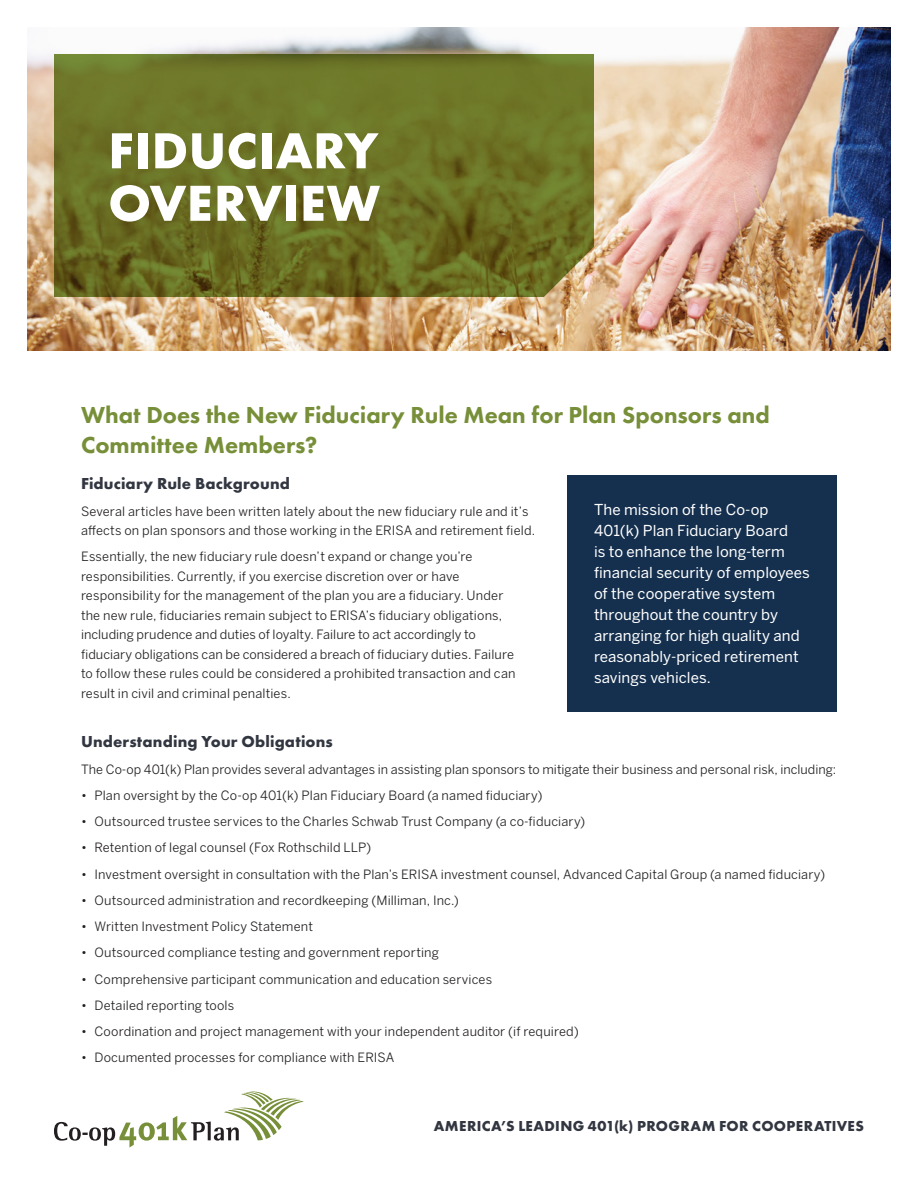
<style>
.page{position:relative;width:918px;height:1188px;background:#fff}
.page>*{position:absolute;margin:0;border:0;box-sizing:border-box;transform-origin:0 0}
.t1{font:700 52.5px/52.5px "Futura PT";letter-spacing:.01em;color:#fff}
.Coop_Main_Header{font:800 24px/30px "Futura PT";color:#778f38}
.t2{font:700 16.5px "Futura PT";letter-spacing:.01em;color:#323640}
.t3{font:15px/21px "Benton Sans";letter-spacing:.005em;color:#fff}
.Coop_America_Tagline{font:700 15px "Futura PT";letter-spacing:.025em;color:#323640}
.t4{font:12.75px/19.5px "Benton Sans";letter-spacing:.01em;color:#231f20}
</style>
<div class="page">
<img style="left:27px;top:27px;width:864px;height:324px">
<svg style="left:54px;top:1091px;width:250px;height:57px"></svg>
<div style="left:567px;top:476px;width:270px;height:236px;background:#15304e"></div>
<svg style="left:54px;top:54px;width:540px;height:243px;background:#6b7025"></svg>
<p class="t1" style="left:108px;top:123px;width:273px">FIDUCIARY<br>OVERVIEW</p>
<p class="Coop_Main_Header" style="left:81px;top:400px;width:690px">What Does the New Fiduciary Rule Mean for Plan Sponsors and<br>Committee Members?</p>
<p class="t2" style="left:81px;top:473px;width:210px">Fiduciary Rule Background</p>
<p class="t4" style="left:81px;top:501px;width:456px">Several articles have been written lately about the new fiduciary rule and it’s affects on plan sponsors and those working in the ERISA and retirement field.</p>
<p class="t4" style="left:81px;top:547px;width:436px">Essentially, the new fiduciary rule doesn’t expand or change you’re responsibilities. Currently, if you exercise discretion over or have responsibility for the management of the plan you are a fiduciary. Under the new rule, fiduciaries remain subject to ERISA’s fiduciary obligations, including prudence and duties of loyalty. Failure to act accordingly to fiduciary obligations can be considered a breach of fiduciary duties. Failure to follow these rules could be considered a prohibited transaction and can result in civil and criminal penalties.</p>
<p class="t2" style="left:81px;top:731px;width:253px">Understanding Your Obligations</p>
<p class="t4" style="left:81px;top:759px;width:757px">The Co-op 401(k) Plan provides several advantages in assisting plan sponsors to mitigate their business and personal risk, including:</p>
<p class="t4" style="left:81px;top:785px;width:463px">• Plan oversight by the Co-op 401(k) Plan Fiduciary Board (a named fiduciary)</p>
<p class="t4" style="left:81px;top:812px;width:506px">• Outsourced trustee services to the Charles Schwab Trust Company (a co-fiduciary)</p>
<p class="t4" style="left:81px;top:838px;width:292px">• Retention of legal counsel (Fox Rothschild LLP)</p>
<p class="t4" style="left:81px;top:864px;width:746px">• Investment oversight in consultation with the Plan’s ERISA investment counsel, Advanced Capital Group (a named fiduciary)</p>
<p class="t4" style="left:81px;top:890px;width:379px">• Outsourced administration and recordkeeping (Milliman, Inc.)</p>
<p class="t4" style="left:81px;top:917px;width:234px">• Written Investment Policy Statement</p>
<p class="t4" style="left:81px;top:943px;width:359px">• Outsourced compliance testing and government reporting</p>
<p class="t4" style="left:81px;top:969px;width:413px">• Comprehensive participant communication and education services</p>
<p class="t4" style="left:81px;top:995px;width:155px">• Detailed reporting tools</p>
<p class="t4" style="left:81px;top:1022px;width:499px">• Coordination and project management with your independent auditor (if required)</p>
<p class="t4" style="left:81px;top:1048px;width:315px">• Documented processes for compliance with ERISA</p>
<p class="t3" style="left:594px;top:499px;width:218px">The mission of the Co-op<br>401(k) Plan Fiduciary Board<br>is to enhance the long-term financial security of employees of the cooperative system throughout the country by arranging for high quality and reasonably-priced retirement savings vehicles.</p>
<p class="Coop_America_Tagline" style="left:434px;top:1117px;width:432px">AMERICA’S LEADING 401(k) PROGRAM FOR COOPERATIVES</p>
</div>
